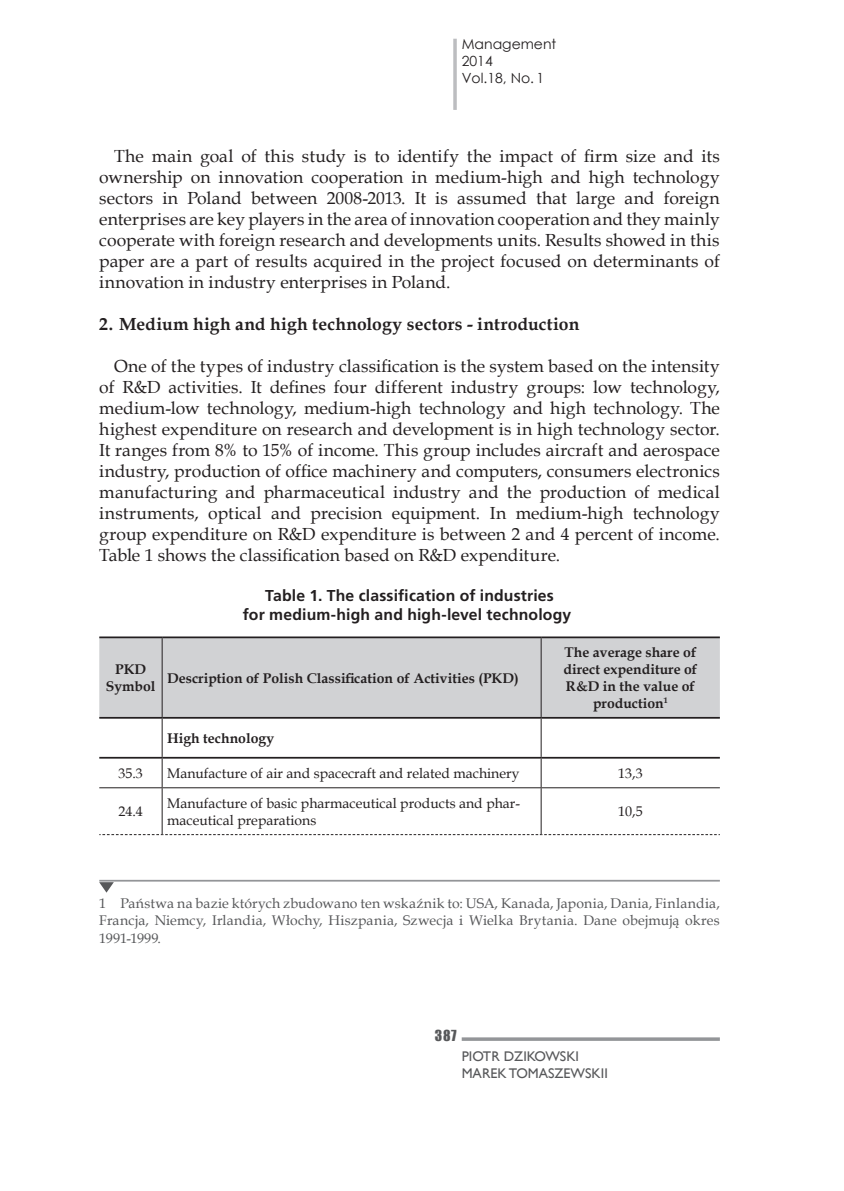
<style>
.page{position:relative;width:844px;height:1191px;background:#fff}
.page>*{position:absolute;margin:0;border:0;box-sizing:border-box;transform-origin:0 0}
.t1{font:17.5px/21px "Book Antiqua";letter-spacing:.005em;color:#231f20;text-align:justify}
.t2{font:700 17.5px "Book Antiqua";letter-spacing:.005em;color:#231f20}
.t3{font:700 15.75px/18.9px "Frutiger LT Pro";letter-spacing:.01em;color:#231f20;text-align:center}
.t4{font:14px/17.5px "Book Antiqua";letter-spacing:.01em;color:#57585a;text-align:justify}
.t5{font:700 14px/16.8px "Book Antiqua";color:#231f20}
.t6{font:14px/16.8px "Book Antiqua";color:#231f20}
.t7{font:14px/16.8px "Gill Sans";color:#57585a}
.t8{font:14px/16.8px "Century Gothic";color:#231f20}
.t9{font:14px "Impact";color:#57585a}
</style>
<div class="page">
<hr style="left:453px;top:39px;width:3px;height:71px;background:#bcbdc0">
<hr style="left:461px;top:1037px;width:258px;height:3px;background:#939598">
<hr style="left:99px;top:880px;width:620px;height:1px;background:#939598">
<svg style="left:99px;top:882px;width:15px;height:10px"></svg>
<div style="left:99px;top:638px;width:620px;height:79px;background:#d1d2d4"></div>
<hr style="left:162px;top:638px;width:1px;height:79px;background:#231f20">
<hr style="left:540px;top:638px;width:1px;height:79px;background:#231f20">
<hr style="left:162px;top:718px;width:1px;height:39px;background:#231f20">
<hr style="left:540px;top:718px;width:1px;height:39px;background:#231f20">
<svg style="left:162px;top:758px;width:1px;height:29px"></svg>
<svg style="left:540px;top:758px;width:1px;height:29px"></svg>
<hr style="left:99px;top:787px;width:63px;height:1px;background:#231f20">
<hr style="left:162px;top:787px;width:379px;height:1px;background:#231f20">
<hr style="left:162px;top:788px;width:1px;height:46px;background:#231f20">
<hr style="left:541px;top:787px;width:178px;height:1px;background:#231f20">
<hr style="left:540px;top:788px;width:1px;height:46px;background:#231f20">
<hr style="left:99px;top:636px;width:63px;height:2px;background:#231f20">
<hr style="left:162px;top:636px;width:379px;height:2px;background:#231f20">
<hr style="left:541px;top:636px;width:178px;height:2px;background:#231f20">
<hr style="left:99px;top:717px;width:63px;height:1px;background:#231f20">
<hr style="left:162px;top:717px;width:379px;height:1px;background:#231f20">
<hr style="left:541px;top:717px;width:178px;height:1px;background:#231f20">
<hr style="left:99px;top:757px;width:63px;height:1px;background:#231f20">
<hr style="left:162px;top:757px;width:379px;height:1px;background:#231f20">
<hr style="left:541px;top:757px;width:178px;height:1px;background:#231f20">
<svg style="left:99px;top:834px;width:620px;height:1px"></svg>
<p class="t8" style="left:461px;top:36px;width:96px">Management<br>2014<br>Vol.18, No. 1</p>
<p class="t1" style="left:99px;top:145px;width:622px;text-indent:15px">The main goal of this study is to identify the impact of firm size and its ownership on innovation cooperation in medium-high and high technology sectors in Poland between 2008-2013. It is assumed that large and foreign enterprises are key players in the area of innovation cooperation and they mainly cooperate with foreign research and developments units. Results showed in this paper are a part of results acquired in the project focused on determinants of innovation in industry enterprises in Poland.</p>
<p class="t2" style="left:99px;top:312px;width:481px">2. Medium high and high technology sectors - introduction</p>
<p class="t1" style="left:99px;top:355px;width:622px;text-indent:15px">One of the types of industry classification is the system based on the intensity of R&amp;D activities. It defines four different industry groups: low technology, medium-low technology, medium-high technology and high technology. The highest expenditure on research and development is in high technology sector.<br>It ranges from 8% to 15% of income. This group includes aircraft and aerospace industry, production of office machinery and computers, consumers electronics manufacturing and pharmaceutical industry and the production of medical instruments, optical and precision equipment. In medium-high technology group expenditure on R&amp;D expenditure is between 2 and 4 percent of income.<br>Table 1 shows the classification based on R&amp;D expenditure.</p>
<p class="t3" style="left:243px;top:586px;width:330px">Table 1. The classification of industries<br>for medium-high and high-level technology</p>
<p class="t5" style="left:106px;top:661px;width:51px;text-indent:9px">PKD<br>Symbol</p>
<p class="t5" style="left:167px;top:669px;width:353px">Description of Polish Classification of Activities (PKD)</p>
<p class="t5" style="left:167px;top:729px;width:108px">High technology</p>
<p class="t5" style="left:563px;top:644px;width:135px;text-align:center">The average share of direct expenditure of<br>R&amp;D in the value of production<sup>1</sup></p>
<p class="t6" style="left:118px;top:764px;width:26px">35.3</p>
<p class="t6" style="left:167px;top:764px;width:354px">Manufacture of air and spacecraft and related machinery</p>
<p class="t6" style="left:618px;top:764px;width:26px">13,3</p>
<p class="t6" style="left:118px;top:803px;width:26px">24.4</p>
<p class="t6" style="left:167px;top:794px;width:354px">Manufacture of basic pharmaceutical products and phar&shy;maceutical preparations</p>
<p class="t6" style="left:618px;top:803px;width:26px">10,5</p>
<p class="t4" style="left:99px;top:894px;width:622px">1 Państwa na bazie których zbudowano ten wskaźnik to: USA, Kanada, Japonia, Dania, Finlandia, Francja, Niemcy, Irlandia, Włochy, Hiszpania, Szwecja i Wielka Brytania. Dane obejmują okres 1991-1999.</p>
<p class="t9" style="left:435px;top:1024px;width:23px">387</p>
<p class="t7" style="left:461px;top:1048px;width:143px">PIOTR DZIKOWSKI<br>MAREK TOMASZEWSKII</p>
</div>
